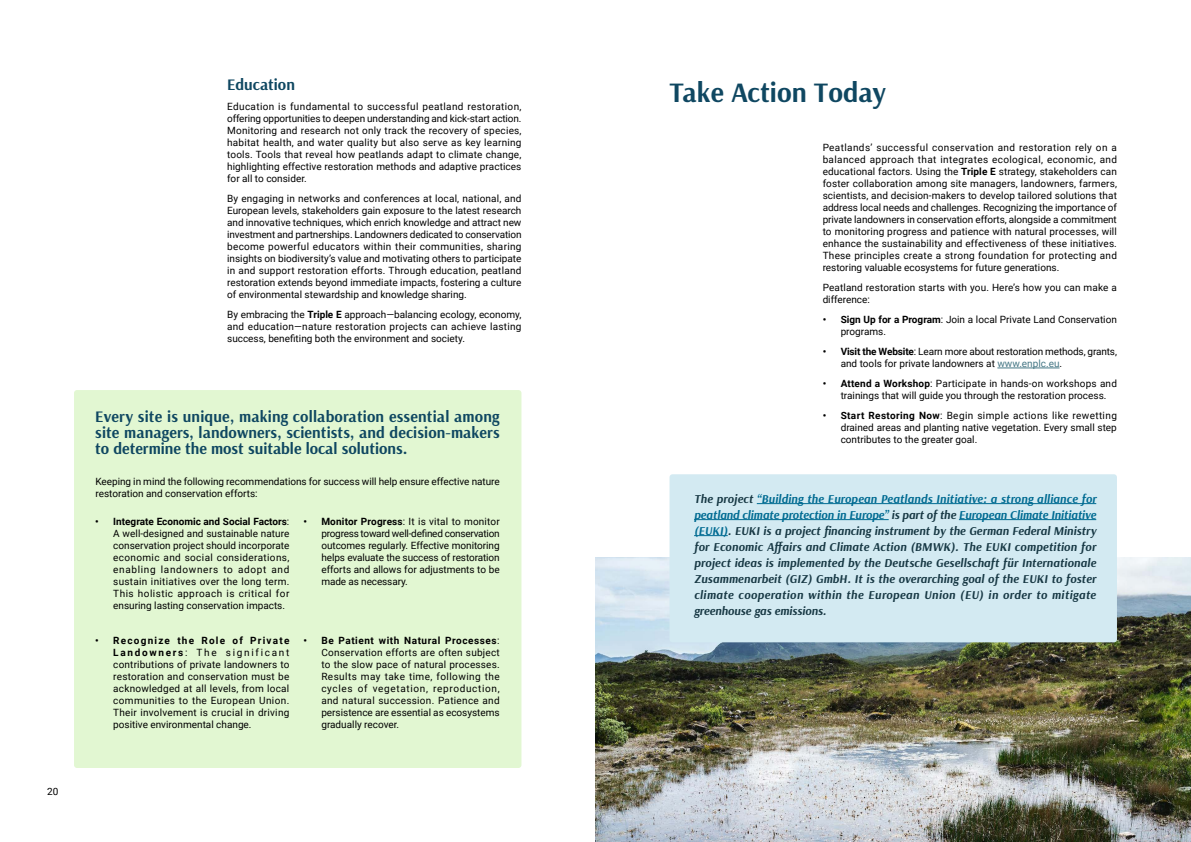
<style>
.page{position:relative;width:1191px;height:842px;background:#fff}
.page>*{position:absolute;margin:0;border:0;box-sizing:border-box;transform-origin:0 0}
.t1{font:700 28px "Arsenal";color:#0f4761}
.t2{font:700 16px/16px "Arsenal";color:#0f4761;text-align:justify}
.t3{font:italic 700 12px/16px "Arsenal";letter-spacing:.03em;color:#173844;text-align:justify}
.t4{font:10px/12px "Roboto";color:#000;text-align:justify}
.s1{font-weight:700}
.s2{color:#467886}
.s3{color:#006b92}
</style>
<div class="page">
<img style="left:595px;top:557px;width:596px;height:285px">
<div style="left:669px;top:474px;width:448px;height:168px;background:#d3eaf2;border-radius:3px"></div>
<div style="left:74px;top:390px;width:447px;height:378px;background:#e2f7d2;border-radius:3px"></div>
<hr style="left:997px;top:368px;width:62px;height:1px;background:#467886">
<hr style="left:757px;top:503px;width:339px;height:1px;background:#006b92">
<hr style="left:694px;top:519px;width:194px;height:1px;background:#006b92">
<hr style="left:959px;top:519px;width:137px;height:1px;background:#006b92">
<hr style="left:694px;top:535px;width:33px;height:1px;background:#006b92">
<p class="t4" style="left:47px;top:785px;width:13px">20</p>
<h2 class="t2" style="left:227px;top:76px;width:69px">Education</h2>
<p class="t4" style="left:227px;top:100px;width:296px">Education is fundamental to successful peatland restoration, offering opportunities to deepen understanding and kick-start action.<br>Monitoring and research not only track the recovery of species, habitat health, and water quality but also serve as key learning tools. Tools that reveal how peatlands adapt to climate change, highlighting effective restoration methods and adaptive practices for all to consider.</p>
<p class="t4" style="left:227px;top:192px;width:296px">By engaging in networks and conferences at local, national, and European levels, stakeholders gain exposure to the latest research and innovative techniques, which enrich knowledge and attract new investment and partnerships. Landowners dedicated to conservation become powerful educators within their communities, sharing insights on biodiversity’s value and motivating others to participate in and support restoration efforts. Through education, peatland restoration extends beyond immediate impacts, fostering a culture of environmental stewardship and knowledge sharing.</p>
<p class="t4" style="left:227px;top:308px;width:296px">By embracing the <span class="s1">Triple E</span> approach—balancing ecology, economy, and education—nature restoration projects can achieve lasting success, benefiting both the environment and society.</p>
<h2 class="t2" style="left:95px;top:409px;width:406px">Every site is unique, making collaboration essential among site managers, landowners, scientists, and decision-makers to determine the most suitable local solutions.</h2>
<p class="t4" style="left:96px;top:475px;width:406px">Keeping in mind the following recommendations for success will help ensure effective nature restoration and conservation efforts:</p>
<p class="t4" style="left:113px;top:515px;width:178px;text-indent:-18px"><span class="s1">• Integrate Economic and Social Factors</span>:<br>A well-designed and sustainable nature conservation project should incorporate economic and social considerations, enabling landowners to adopt and sustain initiatives over the long term.<br>This holistic approach is critical for ensuring lasting conservation impacts.</p>
<p class="t4" style="left:321px;top:515px;width:180px;text-indent:-18px"><span class="s1">• Monitor Progress</span>: It is vital to monitor progress toward well-defined conservation outcomes regularly. Effective monitoring helps evaluate the success of restoration efforts and allows for adjustments to be made as necessary.</p>
<p class="t4" style="left:113px;top:634px;width:178px;text-indent:-18px"><span class="s1">• Recognize the Role of Private Landowners</span>: The significant contributions of private landowners to restoration and conservation must be acknowledged at all levels, from local communities to the European Union.<br>Their involvement is crucial in driving positive environmental change.</p>
<p class="t4" style="left:321px;top:634px;width:180px;text-indent:-18px"><span class="s1">• Be Patient with Natural Processes</span>:<br>Conservation efforts are often subject to the slow pace of natural processes.<br>Results may take time, following the cycles of vegetation, reproduction, and natural succession. Patience and persistence are essential as ecosystems gradually recover.</p>
<h1 class="t1" style="left:669px;top:73px;width:218px">Take Action Today</h1>
<p class="t4" style="left:822px;top:141px;width:296px">Peatlands’ successful conservation and restoration rely on a balanced approach that integrates ecological, economic, and educational factors. Using the <span class="s1">Triple E</span> strategy, stakeholders can foster collaboration among site managers, landowners, farmers, scientists, and decision-makers to develop tailored solutions that address local needs and challenges. Recognizing the importance of private landowners in conservation efforts, alongside a commitment to monitoring progress and patience with natural processes, will enhance the sustainability and effectiveness of these initiatives.<br>These principles create a strong foundation for protecting and restoring valuable ecosystems for future generations.</p>
<p class="t4" style="left:822px;top:281px;width:296px">Peatland restoration starts with you. Here’s how you can make a difference:</p>
<p class="t4" style="left:840px;top:313px;width:278px;text-indent:-18px"><span class="s1">• Sign Up for a Program</span>: Join a local Private Land Conservation programs.</p>
<p class="t4" style="left:840px;top:345px;width:278px;text-indent:-18px"><span class="s1">• Visit the Website</span>: Learn more about restoration methods, grants, and tools for private landowners at <span class="s2">www.enplc.eu</span>.</p>
<p class="t4" style="left:840px;top:377px;width:278px;text-indent:-18px"><span class="s1">• Attend a Workshop</span>: Participate in hands-on workshops and trainings that will guide you through the restoration process.</p>
<p class="t4" style="left:840px;top:409px;width:278px;text-indent:-18px"><span class="s1">• Start Restoring Now</span>: Begin simple actions like rewetting drained areas and planting native vegetation. Every small step contributes to the greater goal.</p>
<p class="t3" style="left:694px;top:491px;width:404px">The project <span class="s3">“Building the European Peatlands Initiative: a strong alliance for peatland climate protection in Europe”</span> is part of the <span class="s3">European Climate Initiative (EUKI)</span>. EUKI is a project financing instrument by the German Federal Ministry for Economic Affairs and Climate Action (BMWK). The EUKI competition for project ideas is implemented by the Deutsche Gesellschaft für Internationale Zusammenarbeit (GIZ) GmbH. It is the overarching goal of the EUKI to foster climate cooperation within the European Union (EU) in order to mitigate greenhouse gas emissions.</p>
</div>
